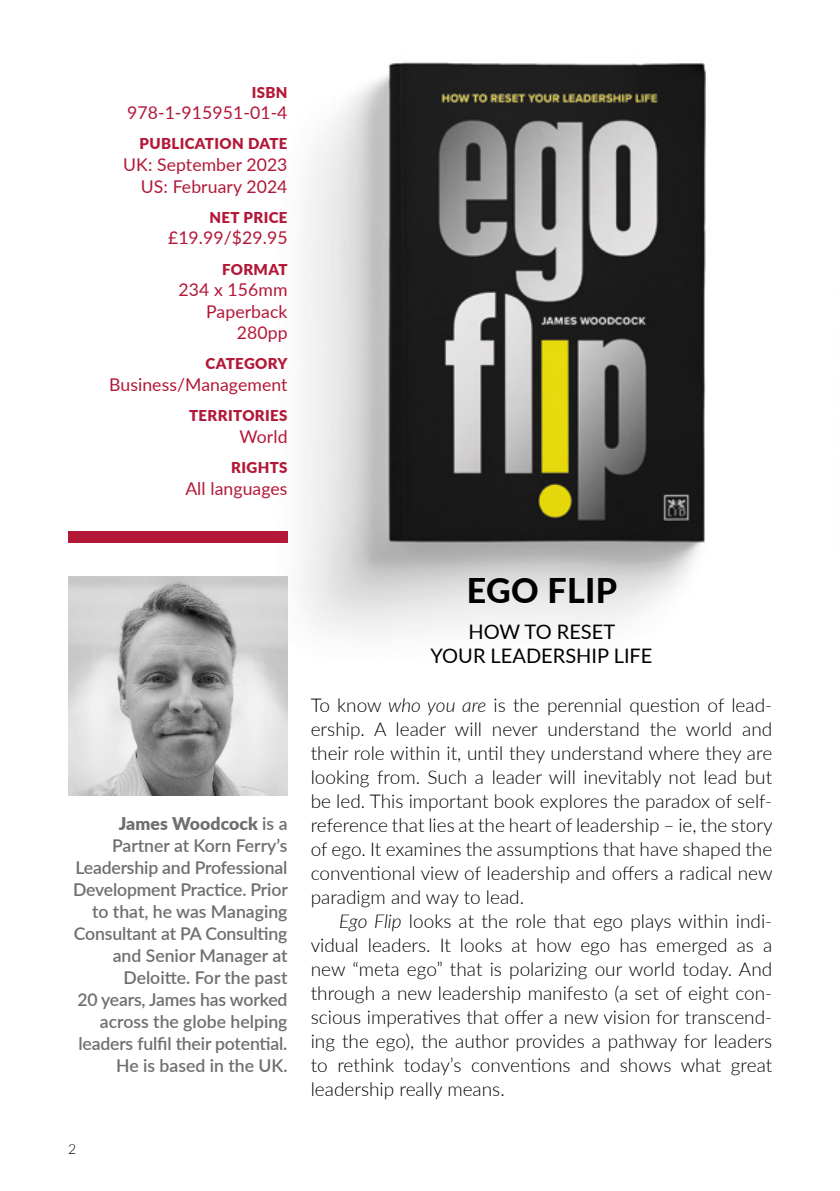
<style>
.page{position:relative;width:840px;height:1191px;background:#fff}
.page>*{position:absolute;margin:0;border:0;box-sizing:border-box;transform-origin:0 0}
.t1{font:800 34px "Lato";letter-spacing:.01em;color:#000}
.t2{font:20px/24px "Lato";color:#000;text-align:center}
.t3{font:300 19px/24px "Lato";color:#000;text-align:justify}
.t4{font:600 17.6px/22px "Lato";letter-spacing:-.01em;color:#706f6f;text-align:right}
.t5{font:17.6px/21.6px "Lato";letter-spacing:.005em;color:#b31838;text-align:right}
.t6{font:900 15px "Lato";letter-spacing:.025em;color:#b31838}
.t7{font:300 14px "Lato";color:#000}
.s1{font-weight:900}
.s2{font-style:italic}
</style>
<div class="page">
<img style="left:160px;top:62px;width:546px;height:642px">
<div style="left:68px;top:531px;width:219px;height:11px;background:#b31838"></div>
<img style="left:68px;top:576px;width:219px;height:219px">
<p class="t6" style="left:251px;top:81px;width:37px">ISBN</p>
<p class="t5" style="left:127px;top:101px;width:162px">978-1-915951-01-4</p>
<p class="t6" style="left:139px;top:133px;width:149px">PUBLICATION DATE</p>
<p class="t5" style="left:123px;top:153px;width:166px">UK: September 2023<br>US: February 2024</p>
<p class="t6" style="left:209px;top:206px;width:79px">NET PRICE</p>
<p class="t5" style="left:168px;top:226px;width:121px">£19.99/$29.95</p>
<p class="t6" style="left:222px;top:258px;width:67px">FORMAT</p>
<p class="t5" style="left:178px;top:278px;width:110px">234 x 156mm<br>Paperback<br>280pp</p>
<p class="t6" style="left:205px;top:353px;width:83px">CATEGORY</p>
<p class="t5" style="left:109px;top:373px;width:180px">Business/Management</p>
<p class="t6" style="left:189px;top:404px;width:100px">TERRITORIES</p>
<p class="t5" style="left:239px;top:425px;width:49px">World</p>
<p class="t6" style="left:231px;top:456px;width:58px">RIGHTS</p>
<p class="t5" style="left:185px;top:476px;width:104px">All languages</p>
<p class="t4" style="left:73px;top:812px;width:216px"><span class="s1">James Woodcock</span> is a<br>Partner at Korn Ferry’s<br>Leadership and Professional<br>Development Practice. Prior to that, he was Managing<br>Consultant at PA Consulting and Senior Manager at<br>Deloitte. For the past<br>20 years, James has worked across the globe helping leaders fulfil their potential.<br>He is based in the UK.</p>
<p class="t7" style="left:68px;top:1139px;width:10px">2</p>
<h1 class="t1" style="left:466px;top:566px;width:152px">EGO FLIP</h1>
<p class="t2" style="left:430px;top:618px;width:223px">HOW TO RESET<br>YOUR LEADERSHIP LIFE</p>
<p class="t3" style="left:310px;top:692px;width:463px">To know <span class="s2">who you are</span> is the perennial question of lead&shy;ership. A leader will never understand the world and their role within it, until they understand where they are looking from. Such a leader will inevitably not lead but be led. This important book explores the paradox of self&shy;reference that lies at the heart of leadership – ie, the story of ego. It examines the assumptions that have shaped the conventional view of leadership and offers a radical new paradigm and way to lead.</p>
<p class="t3" style="left:310px;top:908px;width:463px;text-indent:28px"><span class="s2">Ego Flip</span> looks at the role that ego plays within indi&shy;vidual leaders. It looks at how ego has emerged as a new “meta ego” that is polarizing our world today. And through a new leadership manifesto (a set of eight con&shy;scious imperatives that offer a new vision for transcend&shy;ing the ego), the author provides a pathway for leaders to rethink today’s conventions and shows what great leadership really means.</p>
</div>
